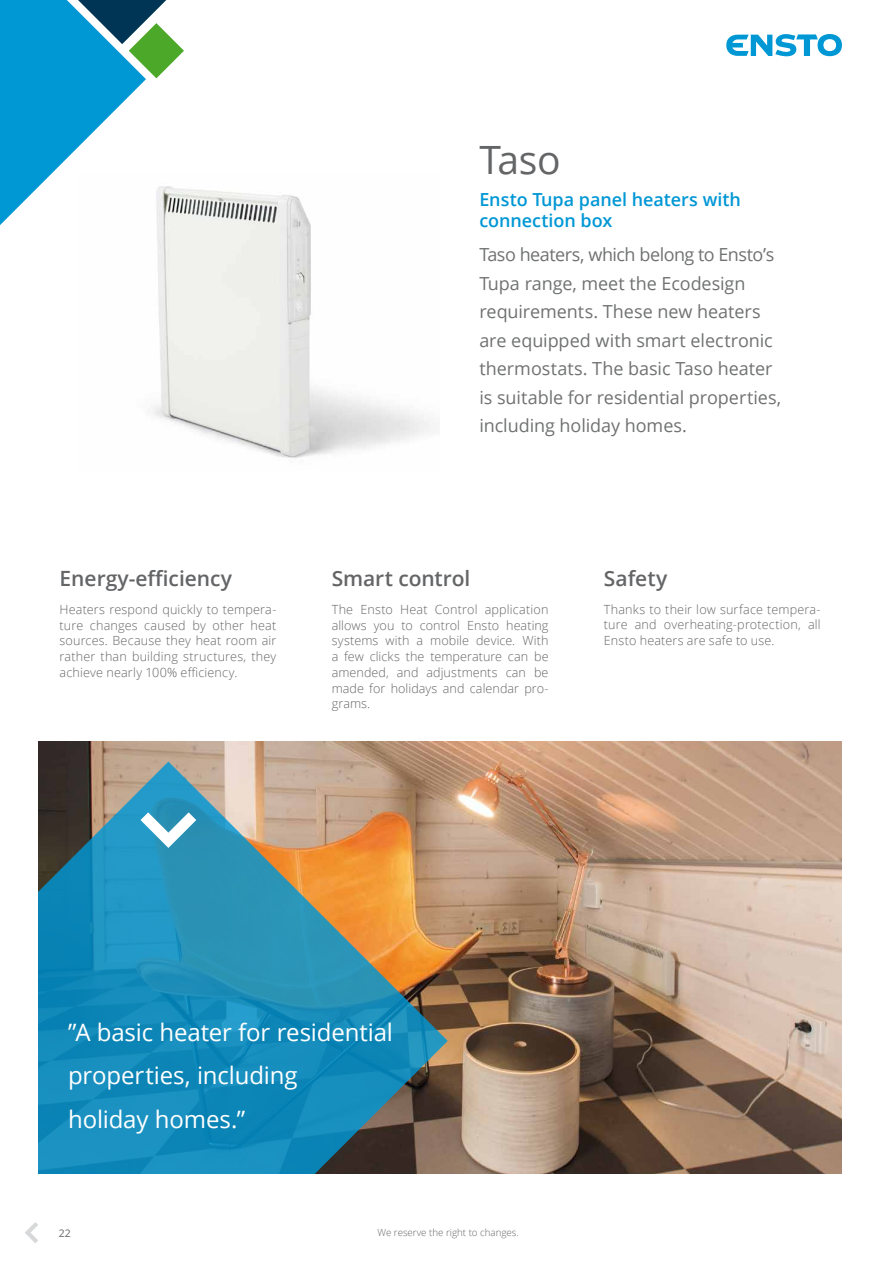
<style>
.page{position:relative;width:893px;height:1263px;background:#fff}
.page>*{position:absolute;margin:0;border:0;box-sizing:border-box;transform-origin:0 0}
.t1{font:39px "Open Sans";color:#646567}
.t2{font:24px/43.5px "Open Sans";letter-spacing:-.005em;color:#fff}
.t3{font:600 21px "Open Sans";color:#646567}
.t4{font:18px/28.5px "Open Sans";letter-spacing:-.005em;color:#707172}
.t5{font:600 18px/21.6px "Open Sans";letter-spacing:-.005em;color:#0097d5}
.t6{font:300 12.6px/15.8px "Open Sans";letter-spacing:.01em;color:#646567;text-align:justify}
.t7{font:10.5px "Open Sans";color:#646567}
.t8{font:300 9.75px "Open Sans";color:#646567}
</style>
<div class="page">
<svg style="left:726px;top:34px;width:116px;height:22px"></svg>
<svg style="left:0;top:0;width:184px;height:225px"></svg>
<svg style="left:25px;top:1222px;width:13px;height:21px"></svg>
<img style="left:38px;top:742px;width:804px;height:432px">
<svg style="left:38px;top:761px;width:410px;height:413px;background:#46889a"></svg>
<svg style="left:140px;top:812px;width:56px;height:36px"></svg>
<img style="left:78px;top:174px;width:351px;height:284px">
<h1 class="t1" style="left:479px;top:133px;width:83px">Taso</h1>
<h3 class="t5" style="left:479px;top:188px;width:263px">Ensto Tupa panel heaters with connection box</h3>
<h3 class="t3" style="left:60px;top:564px;width:174px">Energy-efficiency</h3>
<p class="t6" style="left:60px;top:601px;width:218px">Heaters respond quickly to tempera&shy;ture changes caused by other heat sources. Because they heat room air rather than building structures, they achieve nearly 100% efficiency.</p>
<p class="t4" style="left:479px;top:240px;width:303px">Taso heaters, which belong to Ensto’s Tupa range, meet the Ecodesign requirements. These new heaters are equipped with smart electronic thermostats. The basic Taso heater is suitable for residential properties, including holiday homes.</p>
<h3 class="t3" style="left:332px;top:564px;width:140px">Smart control</h3>
<p class="t6" style="left:332px;top:601px;width:218px">The Ensto Heat Control application allows you to control Ensto heating systems with a mobile device. With a few clicks the temperature can be amended, and adjustments can be made for holidays and calendar pro&shy;grams.</p>
<h3 class="t3" style="left:604px;top:564px;width:65px">Safety</h3>
<p class="t6" style="left:604px;top:601px;width:218px">Thanks to their low surface tempera&shy;ture and overheating-protection, all Ensto heaters are safe to use.</p>
<h2 class="t2" style="left:68px;top:1010px;width:326px">”A basic heater for residential properties, including<br>holiday homes.”</h2>
<p class="t7" style="left:59px;top:1226px;width:14px">22</p>
<p class="t8" style="left:377px;top:1226px;width:143px">We reserve the right to changes.</p>
</div>
